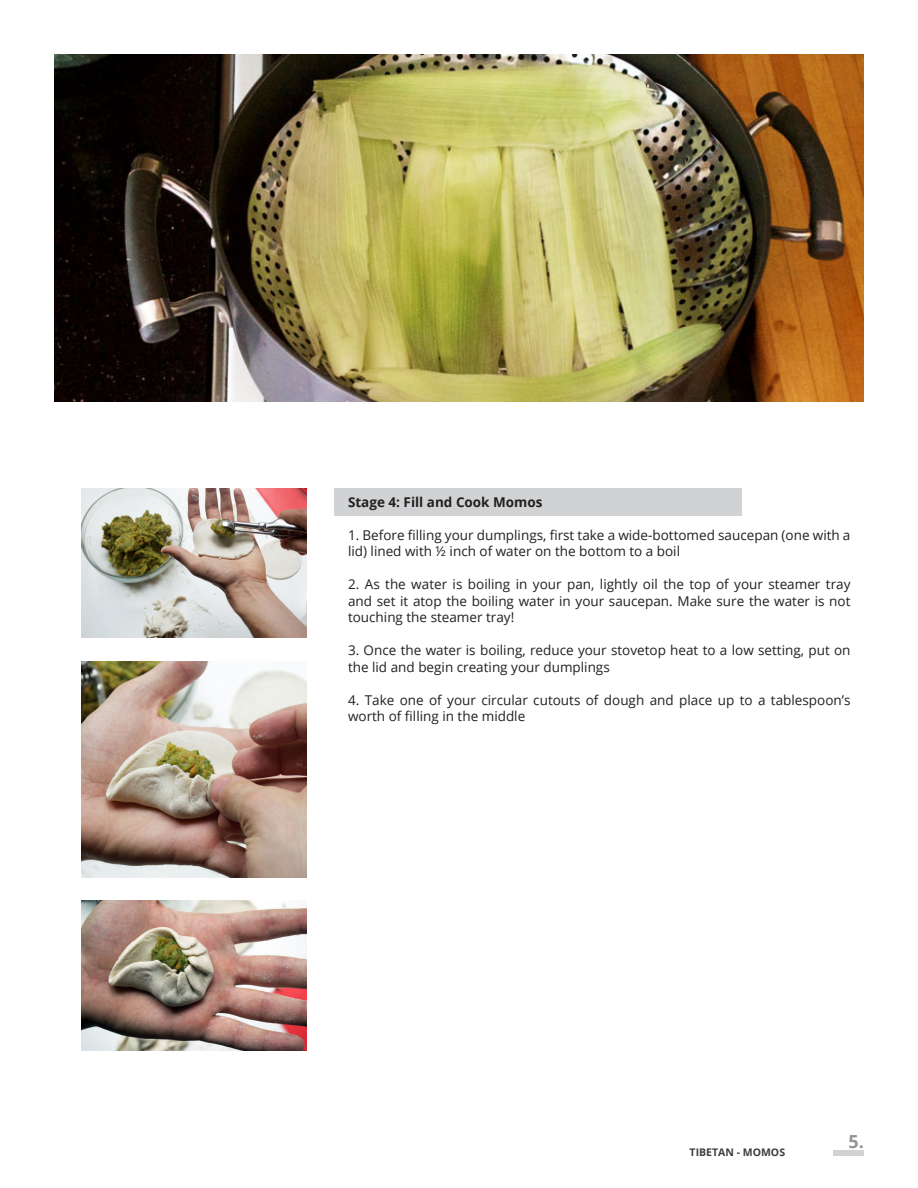
<style>
.page{position:relative;width:918px;height:1188px;background:#fff}
.page>*{position:absolute;margin:0;border:0;box-sizing:border-box;transform-origin:0 0}
.t1{font:700 18px "Open Sans";color:#939598}
.t2{font:13.5px/16.5px "Open Sans";color:#231f20}
.t3{font:700 13.5px "Open Sans";color:#231f20}
.t4{font:700 10.5px "Open Sans";color:#3e3e3f}
</style>
<div class="page">
<img style="left:82px;top:488px;width:225px;height:150px">
<img style="left:55px;top:54px;width:809px;height:348px">
<img style="left:82px;top:901px;width:225px;height:149px">
<img style="left:82px;top:661px;width:225px;height:216px">
<div style="left:834px;top:1150px;width:30px;height:5px;background:#d1d2d4"></div>
<div style="left:335px;top:488px;width:407px;height:28px;background:#d1d2d4"></div>
<p class="t3" style="left:348px;top:492px;width:196px">Stage 4: Fill and Cook Momos</p>
<p class="t2" style="left:348px;top:526px;width:504px">1. Before filling your dumplings, first take a wide-bottomed saucepan (one with a lid) lined with ½ inch of water on the bottom to a boil</p>
<p class="t2" style="left:348px;top:576px;width:504px;text-align:justify">2. As the water is boiling in your pan, lightly oil the top of your steamer tray and set it atop the boiling water in your saucepan. Make sure the water is not touching the steamer tray!</p>
<p class="t2" style="left:348px;top:642px;width:504px">3. Once the water is boiling, reduce your stovetop heat to a low setting, put on the lid and begin creating your dumplings</p>
<p class="t2" style="left:348px;top:691px;width:504px">4. Take one of your circular cutouts of dough and place up to a tablespoon’s worth of filling in the middle</p>
<p class="t4" style="left:690px;top:1145px;width:97px">TIBETAN - MOMOS</p>
<h1 class="t1" style="left:849px;top:1129px;width:17px">5.</h1>
</div>
